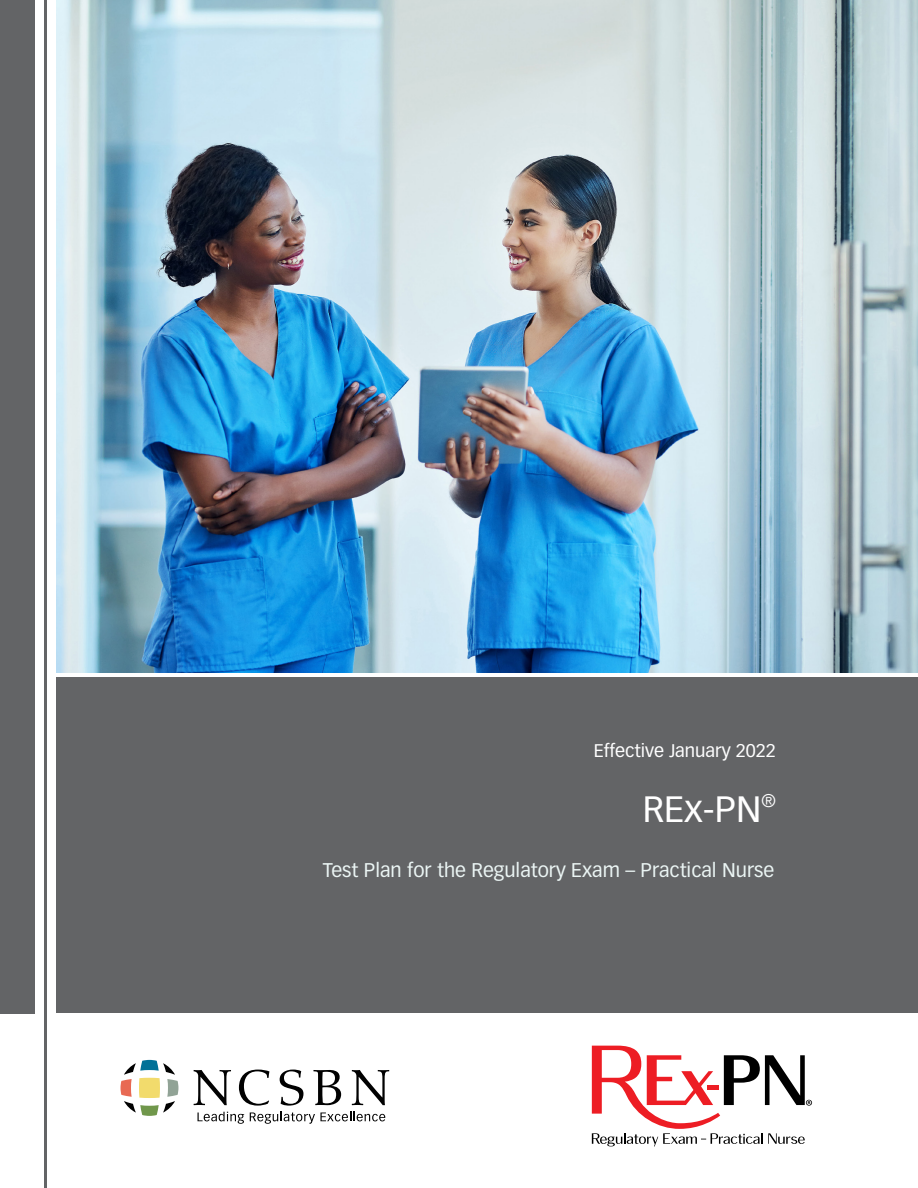
<style>
.page{position:relative;width:918px;height:1188px;background:#fff}
.page>*{position:absolute;margin:0;border:0;box-sizing:border-box;transform-origin:0 0}
.t1{font:36px "Vectora LT Std";color:#fff}
.t2{font:19.5px "Vectora LT Std";color:#ebf5f4}
.t3{font:18px "Vectora LT Std";color:#fff}
</style>
<div class="page">
<div style="left:56px;top:678px;width:862px;height:335px;background:#636466"></div>
<div style="left:0;top:0;width:34px;height:1013px;background:#636466"></div>
<svg style="left:121px;top:1060px;width:57px;height:56px"></svg>
<svg style="left:194px;top:1070px;width:37px;height:35px"></svg>
<svg style="left:239px;top:1070px;width:30px;height:36px"></svg>
<svg style="left:280px;top:1070px;width:23px;height:36px"></svg>
<svg style="left:313px;top:1070px;width:28px;height:35px"></svg>
<svg style="left:352px;top:1070px;width:37px;height:35px"></svg>
<svg style="left:198px;top:1112px;width:46px;height:12px"></svg>
<svg style="left:250px;top:1112px;width:135px;height:12px"></svg>
<hr style="left:44px;top:0;width:3px;height:1188px;background:#636466">
<svg style="left:592px;top:1046px;width:220px;height:100px"></svg>
<img style="left:56px;top:0;width:862px;height:673px">
<p class="t3" style="left:594px;top:740px;width:184px">Effective January 2022</p>
<h1 class="t1" style="left:643px;top:788px;width:135px">REx-PN<sup>®</sup></h1>
<p class="t2" style="left:323px;top:859px;width:453px">Test Plan for the Regulatory Exam – Practical Nurse</p>
</div>
